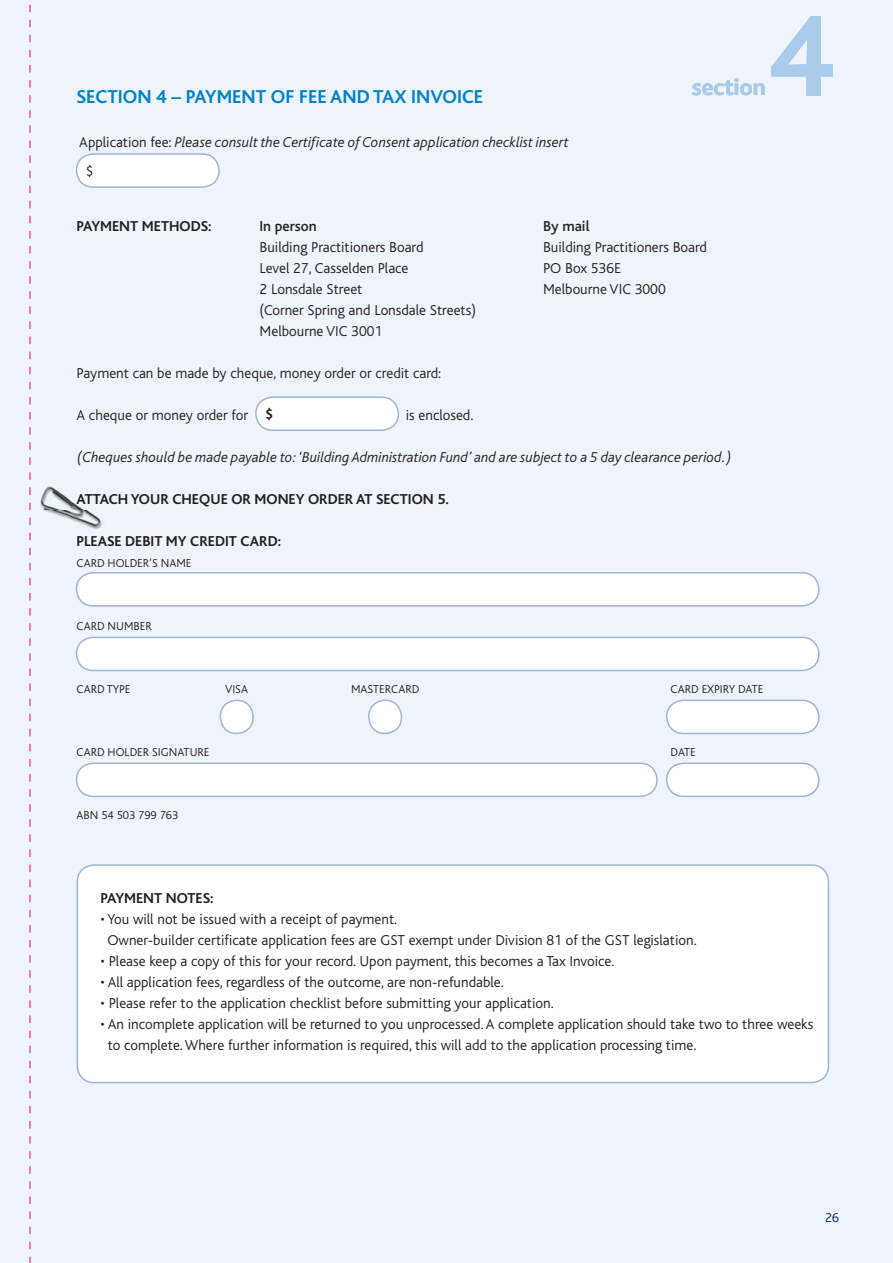
<style>
.page{position:relative;width:893px;height:1263px;background:#eef4fb}
.page>*{position:absolute;margin:0;border:0;box-sizing:border-box;transform-origin:0 0}
.t1{font:700 119.4px "Bliss";color:#aacbe9}
.t2{font:700 24px "Bliss";color:#aacbe9}
.t3{font:700 19.5px "Bliss";color:#0081c6}
.t4{font:300 15px/21px "Bliss";color:#231f20}
.t5{font:italic 300 15px "Bliss";color:#231f20}
.t6{font:700 15px "Bliss";color:#231f20}
.t7{font:500 15px "Bliss";color:#231f20}
.t8{font:300 13.5px "Bliss";color:#002a5c}
.t9{font:300 12px "Bliss";color:#231f20}
.s1{font-style:normal}
.s2{color:#1e1c1f}
</style>
<div class="page">
<div style="left:77px;top:865px;width:751px;height:217px;background:#fff;border-radius:17px"></div>
<div style="left:77px;top:864px;width:752px;height:219px;border:2px solid #a0b5d4;border-radius:17px"></div>
<svg style="left:75px;top:153px;width:145px;height:35px;background:#f4f7fa"></svg>
<svg style="left:255px;top:396px;width:144px;height:35px;background:#f4f7fa"></svg>
<svg style="left:75px;top:572px;width:745px;height:35px;background:#f6f8fb"></svg>
<svg style="left:75px;top:636px;width:745px;height:36px;background:#f5f8fb"></svg>
<svg style="left:666px;top:699px;width:154px;height:36px;background:#f4f7fa"></svg>
<svg style="left:75px;top:762px;width:583px;height:36px;background:#f5f8fb"></svg>
<svg style="left:666px;top:762px;width:154px;height:36px;background:#f4f7fa"></svg>
<div style="left:220px;top:700px;width:33px;height:33px;background:#fff;border-radius:50%"></div>
<div style="left:220px;top:700px;width:34px;height:34px;border:2px solid #a0b5d4;border-radius:50%"></div>
<div style="left:369px;top:700px;width:32px;height:33px;background:#fff;border-radius:50%"></div>
<div style="left:368px;top:700px;width:34px;height:34px;border:2px solid #a0b5d4;border-radius:50%"></div>
<img style="left:29px;top:486px;width:73px;height:53px">
<img style="left:77px;top:494px;width:25px;height:12px">
<img style="left:78px;top:536px;width:24px;height:3px">
<svg style="left:30px;top:4px;width:1px;height:1259px"></svg>
<h3 class="t3" style="left:77px;top:90px;width:408px">SECTION 4 – PAYMENT OF FEE AND TAX INVOICE</h3>
<p class="t5" style="left:79px;top:136px;width:491px"><span class="s1">Application fee:</span> Please consult the Certificate of Consent application checklist insert</p>
<p class="t4" style="left:86px;top:161px;width:9px">$</p>
<h1 class="t1" style="left:769px;top:11px;width:66px">4</h1>
<h2 class="t2" style="left:692px;top:78px;width:76px">section</h2>
<p class="t6" style="left:77px;top:220px;width:137px">PAYMENT METHODS:</p>
<p class="t7" style="left:260px;top:220px;width:59px">In person</p>
<p class="t7" style="left:543px;top:220px;width:48px">By mail</p>
<p class="t4" style="left:260px;top:237px;width:165px">Building Practitioners Board</p>
<p class="t4" style="left:543px;top:237px;width:165px">Building Practitioners Board</p>
<p class="t4" style="left:260px;top:258px;width:150px">Level 27, Casselden Place</p>
<p class="t4" style="left:543px;top:258px;width:79px">PO Box 536E</p>
<p class="t4" style="left:260px;top:279px;width:104px">2 Lonsdale Street</p>
<p class="t4" style="left:543px;top:279px;width:124px">Melbourne VIC 3000</p>
<p class="t4" style="left:260px;top:300px;width:218px">(Corner Spring and Lonsdale Streets)<br>Melbourne VIC 3001</p>
<p class="t4" style="left:77px;top:363px;width:366px">Payment can be made by cheque, money order or credit card:</p>
<p class="t4" style="left:77px;top:405px;width:173px">A cheque or money order for</p>
<p class="t4" style="left:406px;top:405px;width:69px">is enclosed.</p>
<p class="t5" style="left:77px;top:451px;width:657px">(Cheques should be made payable to: ‘Building Administration Fund’ and are subject to a 5 day clearance period.)</p>
<p class="t6" style="left:77px;top:493px;width:374px"><span class="s2">ATTAC</span>H YOUR CHEQUE OR MONEY ORDER AT SECTION 5.</p>
<p class="t6" style="left:77px;top:535px;width:206px"><span class="s2">PLEAS</span>E DEBIT MY CREDIT CARD:</p>
<p class="t9" style="left:77px;top:557px;width:116px">CARD HOLDER’S NAME</p>
<p class="t6" style="left:265px;top:408px;width:10px">$</p>
<p class="t9" style="left:77px;top:620px;width:77px">CARD NUMBER</p>
<p class="t9" style="left:77px;top:683px;width:56px">CARD TYPE</p>
<p class="t9" style="left:225px;top:683px;width:24px">VISA</p>
<p class="t9" style="left:351px;top:683px;width:70px">MASTERCARD</p>
<p class="t9" style="left:671px;top:683px;width:94px">CARD EXPIRY DATE</p>
<p class="t9" style="left:77px;top:746px;width:134px">CARD HOLDER SIGNATURE</p>
<p class="t9" style="left:671px;top:746px;width:27px">DATE</p>
<p class="t9" style="left:77px;top:809px;width:103px">ABN 54 503 799 763</p>
<p class="t6" style="left:101px;top:892px;width:115px">PAYMENT NOTES:</p>
<p class="t4" style="left:107px;top:909px;width:591px;text-indent:-7px">• You will not be issued with a receipt of payment.<br>Owner-builder certificate application fees are GST exempt under Division 81 of the GST legislation.</p>
<p class="t4" style="left:101px;top:951px;width:515px">• Please keep a copy of this for your record. Upon payment, this becomes a Tax Invoice.</p>
<p class="t4" style="left:101px;top:972px;width:405px">• All application fees, regardless of the outcome, are non-refundable.</p>
<p class="t4" style="left:101px;top:993px;width:455px">• Please refer to the application checklist before submitting your application.</p>
<p class="t4" style="left:108px;top:1014px;width:707px;text-indent:-7px">• An incomplete application will be returned to you unprocessed. A complete application should take two to three weeks to complete. Where further information is required, this will add to the application processing time.</p>
<p class="t8" style="left:825px;top:1211px;width:15px">26</p>
</div>
